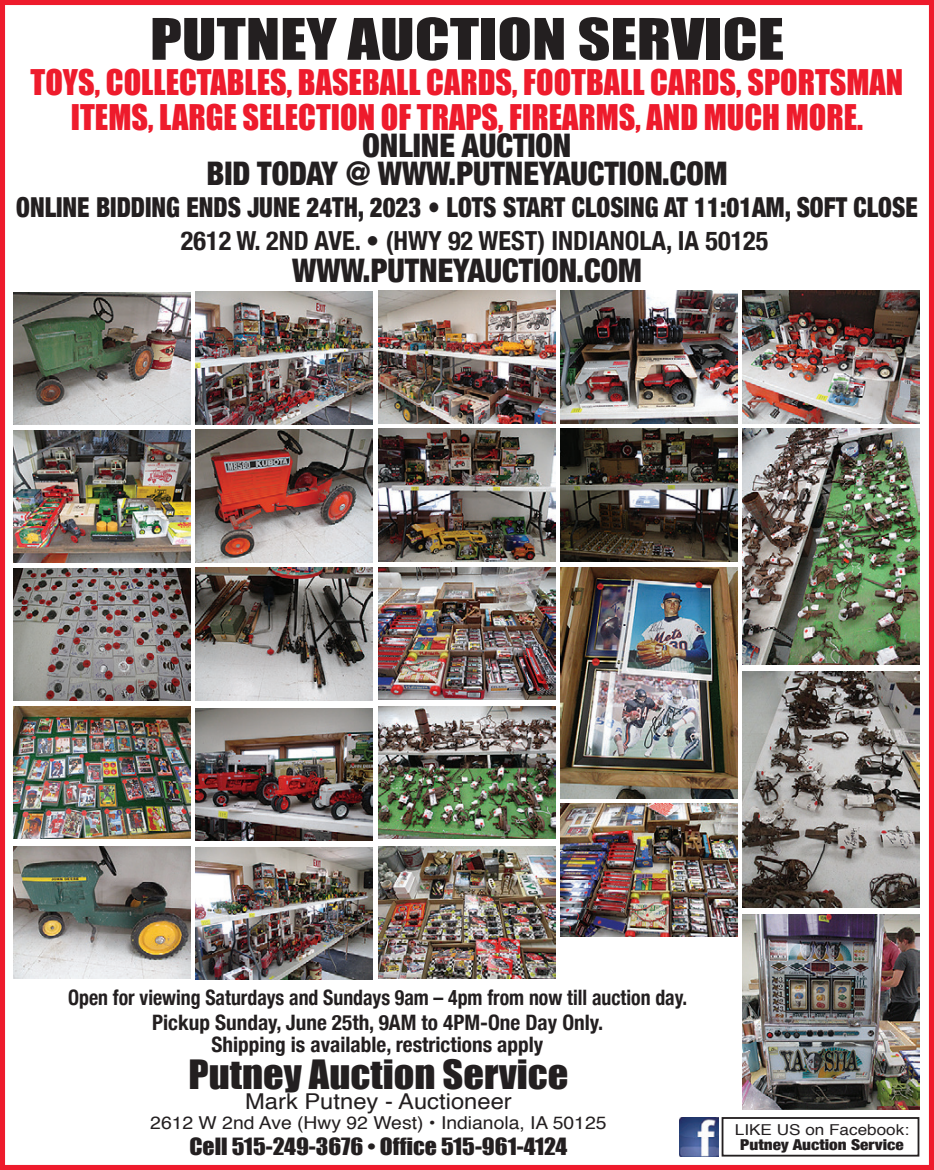
<style>
.page{position:relative;width:934px;height:1170px;background:#fff}
.page>*{position:absolute;margin:0;border:0;box-sizing:border-box;transform-origin:0 0}
.t1{font:52.75px "Impact";color:#231f20;scale:1.2 1}
.t2{font:37px "Impact";color:#231f20;scale:1.09 1}
.t3{font:32.5px/35px "Impact";color:#ee1b2c;text-align:center}
.t4{font:900 condensed 32.5px/27.5px "Helvetica Neue";color:#231f20;text-align:center;scale:.96 1}
.t5{font:900 condensed 27.5px "Helvetica Neue";color:#231f20;scale:.9 1}
.t6{font:700 condensed 26.25px "Helvetica Neue";color:#231f20}
.t7{font:21.75px "Impact";color:#231f20;scale:1.09 1}
.t8{font:21.75px "Helvetica";color:#231f20;scale:1.09 1}
.t9{font:700 condensed 21.25px/25px "Helvetica Neue";color:#231f20;text-align:center;scale:.93 1}
.t10{font:700 condensed 21.25px "Helvetica Neue";color:#231f20}
.t11{font:17.75px "Helvetica";color:#231f20;scale:1.09 1}
.t12{font:900 condensed 15px "Helvetica Neue";color:#231f20;scale:1.14 1}
.t13{font:15px "Helvetica";color:#231f20;scale:1.14 1}
</style>
<div class="page">
<div style="left:0;top:0;width:934px;height:1170px;border:5px solid #ee1b2c"></div>
<div style="left:721px;top:1117px;width:198px;height:40px;border:2px solid #231f20"></div>
<img style="left:679px;top:1117px;width:40px;height:39px">
<img style="left:14px;top:293px;width:177px;height:132px">
<img style="left:14px;top:431px;width:177px;height:132px">
<img style="left:14px;top:569px;width:177px;height:132px">
<img style="left:14px;top:707px;width:177px;height:132px">
<img style="left:14px;top:846px;width:177px;height:132px">
<img style="left:196px;top:708px;width:177px;height:132px">
<img style="left:196px;top:847px;width:177px;height:133px">
<img style="left:378px;top:707px;width:177px;height:132px">
<img style="left:378px;top:846px;width:177px;height:132px">
<img style="left:560px;top:804px;width:177px;height:132px">
<img style="left:742px;top:914px;width:177px;height:196px">
<img style="left:742px;top:290px;width:177px;height:133px">
<img style="left:742px;top:428px;width:177px;height:236px">
<img style="left:196px;top:292px;width:177px;height:132px">
<img style="left:196px;top:430px;width:177px;height:132px">
<img style="left:742px;top:671px;width:177px;height:236px">
<img style="left:560px;top:290px;width:177px;height:133px">
<img style="left:560px;top:428px;width:177px;height:133px">
<img style="left:378px;top:567px;width:177px;height:133px">
<img style="left:560px;top:568px;width:177px;height:230px">
<img style="left:378px;top:290px;width:177px;height:133px">
<img style="left:378px;top:428px;width:177px;height:133px">
<img style="left:196px;top:568px;width:177px;height:133px">
<h1 class="t1" style="left:150px;top:-2px;width:530px">PUTNEY AUCTION SERVICE</h1>
<p class="t3" style="left:31px;top:64px;width:874px">TOYS, COLLECTABLES, BASEBALL CARDS, FOOTBALL CARDS, SPORTSMAN<br>ITEMS, LARGE SELECTION OF TRAPS, FIREARMS, AND MUCH MORE.</p>
<p class="t4" style="left:206px;top:130px;width:544px">ONLINE AUCTION<br>BID TODAY @ WWW.PUTNEYAUCTION.COM</p>
<p class="t5" style="left:16px;top:185px;width:1003px">ONLINE BIDDING ENDS JUNE 24TH, 2023 • LOTS START CLOSING AT 11:01AM, SOFT CLOSE</p>
<p class="t6" style="left:181px;top:219px;width:589px">2612 W. 2ND AVE. • (HWY 92 WEST) INDIANOLA, IA 50125</p>
<p class="t4" style="left:292px;top:255px;width:366px">WWW.PUTNEYAUCTION.COM</p>
<p class="t9" style="left:68px;top:983px;width:667px">Open for viewing Saturdays and Sundays 9am – 4pm from now till auction day.<br>Pickup Sunday, June 25th, 9AM to 4PM-One Day Only.</p>
<p class="t10" style="left:211px;top:1027px;width:333px">Shipping is available, restrictions apply</p>
<p class="t2" style="left:188px;top:1045px;width:350px">Putney Auction Service</p>
<p class="t8" style="left:245px;top:1085px;width:246px">Mark Putney - Auctioneer</p>
<p class="t11" style="left:150px;top:1109px;width:420px">2612 W 2nd Ave (Hwy 92 West) • Indianola, IA 50125</p>
<p class="t7" style="left:189px;top:1129px;width:348px">Cell 515-249-3676 • Office 515-961-4124</p>
<p class="t13" style="left:735px;top:1118px;width:154px">LIKE US on Facebook:</p>
<p class="t12" style="left:740px;top:1133px;width:145px">Putney Auction Service</p>
</div>
